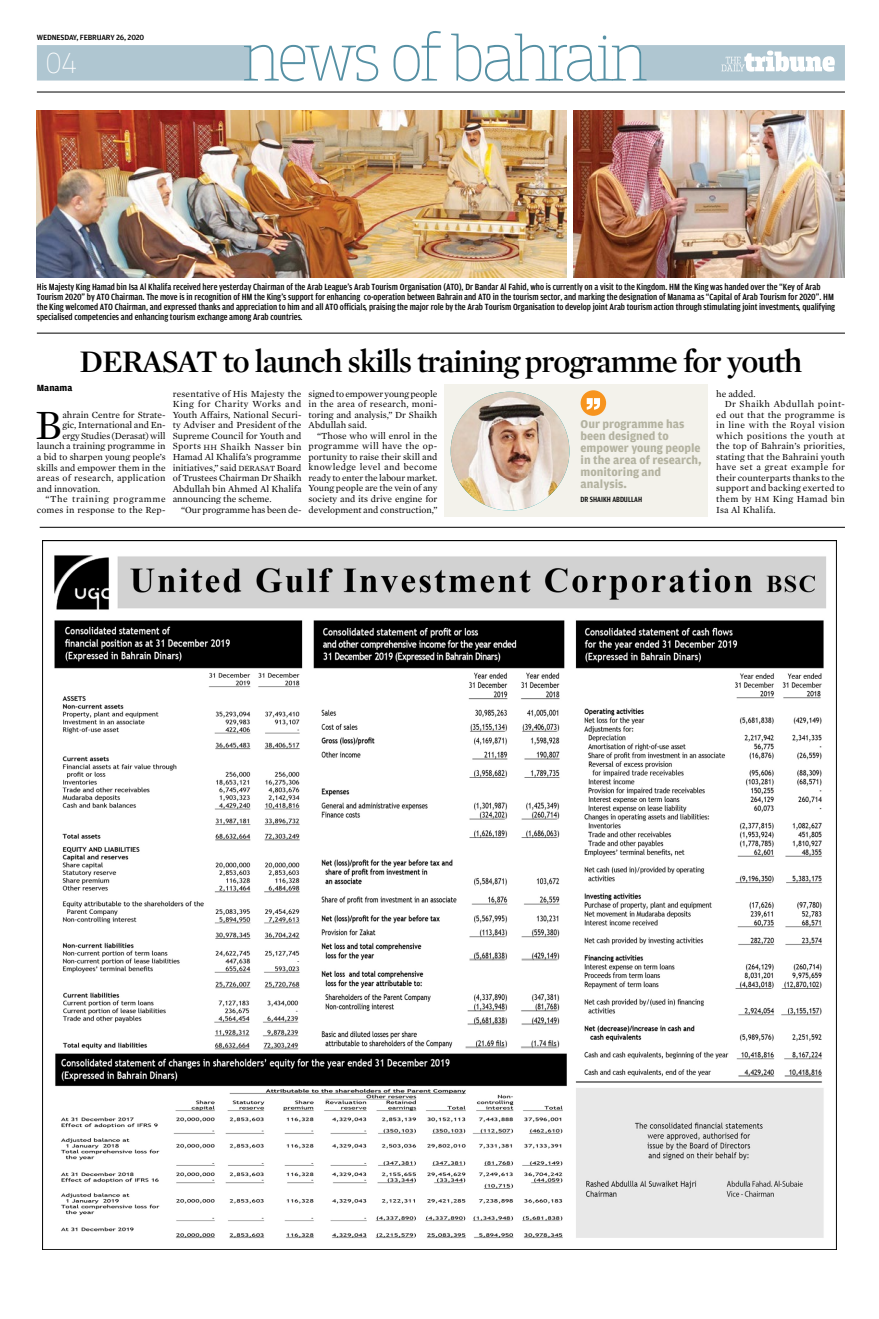
<style>
.page{position:relative;width:879px;height:1319px;background:#fff}
.page>*{position:absolute;margin:0;border:0;box-sizing:border-box;transform-origin:0 0}
.t1{font:42.5px "Mercury Text G1 Roman";color:#000}
.t2{font:600 32px "Mercury Display";letter-spacing:-.03em;color:#000}
.t3{font:100 30.4px "Breakers Slab";color:#fff}
.t4{font:700 12px/12px "Amplitude";color:#b3b2a0}
.t5{font:9.5px/10.5px "Mercury Text G1 Roman";color:#000;text-align:justify}
.t6{font:500 condensed 9.5px/10px "Amplitude";color:#000}
.t7{font:9.5px "Mercury Text G1 Roman";letter-spacing:.03em;color:#000}
.t8{font:9.5px "Mercury Text G1 Roman";letter-spacing:.045em;color:#000}
.t9{font:9.5px "Mercury Text G1 Roman";letter-spacing:.04em;color:#000}
.t10{font:9.5px "Mercury Text G1 Roman";letter-spacing:.05em;color:#000}
.t11{font:9.5px "Mercury Text G1 Roman";letter-spacing:.06em;color:#000}
.t12{font:700 9.5px "Amplitude";color:#000}
.t13{font:500 8px "Amplitude";letter-spacing:-.02em;color:#000}
.t14{font:500 condensed 8px "Amplitude";color:#000}
.s1{font-size:8.1px}
</style>
<div class="page">
<hr style="left:37px;top:92px;width:808px;height:1px;background:#000">
<svg style="left:37px;top:31px;width:808px;height:50px"></svg>
<img style="left:43px;top:540px;width:793px;height:709px">
<img style="left:37px;top:111px;width:529px;height:166px">
<img style="left:573px;top:111px;width:272px;height:167px">
<hr style="left:37px;top:333px;width:808px;height:1px;background:#000">
<div style="left:444px;top:384px;width:264px;height:133px;background:#f3f2eb"></div>
<img style="left:451px;top:391px;width:118px;height:119px;border-radius:59px">
<div style="left:580px;top:390px;width:26px;height:26px;background:#f7941e;border-radius:50%"></div>
<svg style="left:587px;top:398px;width:13px;height:11px"></svg>
<hr style="left:40px;top:527px;width:805px;height:1px;background:#000">
<p class="t13" style="left:37px;top:33px;width:109px">WEDNESDAY, FEBRUARY 26, 2020</p>
<h3 class="t3" style="left:45px;top:45px;width:33px">04</h3>
<p class="t6" style="left:37px;top:281px;width:800px">His Majesty King Hamad bin Isa Al Khalifa received here yesterday Chairman of the Arab League’s Arab Tourism Organisation (ATO), Dr Bandar Al Fahid, who is currently on a visit to the Kingdom. HM the King was handed over the “Key of Arab Tourism 2020” by ATO Chairman. The move is in recognition of HM the King’s support for enhancing co-operation between Bahrain and ATO in the tourism sector, and marking the designation of Manama as “Capital of Arab Tourism for 2020”. HM the King welcomed ATO Chairman, and expressed thanks and appreciation to him and all ATO officials, praising the major role by the Arab Tourism Organisation to develop joint Arab tourism action through stimulating joint investments, qualifying specialised competencies and enhancing tourism exchange among Arab countries.</p>
<h2 class="t2" style="left:80px;top:342px;width:724px">DERASAT to launch skills training programme for youth</h2>
<p class="t12" style="left:37px;top:382px;width:37px">Manama</p>
<h1 class="t1" style="left:35px;top:399px;width:28px">B</h1>
<p class="t5" style="left:62px;top:409px;width:105px">ahrain Centre for Strate-</p>
<p class="t5" style="left:716px;top:388px;width:41px">he added.</p>
<p class="t8" style="left:724px;top:398px;width:122px">Dr Shaikh Abdullah point-</p>
<p class="t7" style="left:716px;top:409px;width:130px">ed out that the programme is</p>
<p class="t8" style="left:716px;top:419px;width:130px">in line with the Royal vision</p>
<p class="t9" style="left:716px;top:430px;width:130px">which positions the youth at</p>
<p class="t5" style="left:716px;top:441px;width:130px">the top of Bahrain’s priorities,</p>
<p class="t5" style="left:716px;top:451px;width:130px">stating that the Bahraini youth</p>
<p class="t10" style="left:716px;top:461px;width:130px">have set a great example for</p>
<p class="t5" style="left:716px;top:472px;width:130px">their counterparts thanks to the</p>
<p class="t5" style="left:716px;top:483px;width:130px">support and backing exerted to</p>
<p class="t7" style="left:716px;top:493px;width:130px">them by <span class="s1">HM</span> King Hamad bin</p>
<p class="t5" style="left:716px;top:504px;width:61px">Isa Al Khalifa.</p>
<p class="t5" style="left:173px;top:388px;width:130px">resentative of His Majesty the King for Charity Works and Youth Affairs, National Securi&shy;ty Adviser and President of the Supreme Council for Youth and Sports <span class="s1">HH</span> Shaikh Nasser bin Hamad Al Khalifa’s programme initiatives,” said <span class="s1">DERASAT</span> Board of Trustees Chairman Dr Shaikh Abdullah bin Ahmed Al Khalifa announcing the scheme.</p>
<p class="t5" style="left:181px;top:504px;width:122px">“Our programme has been de-</p>
<p class="t5" style="left:309px;top:388px;width:130px">signed to empower young people in the area of research, moni&shy;toring and analysis,” Dr Shaikh Abdullah said.</p>
<p class="t5" style="left:309px;top:430px;width:130px;text-indent:9px">“Those who will enrol in the programme will have the op&shy;portunity to raise their skill and knowledge level and become ready to enter the labour market.<br>Young people are the vein of any society and its drive engine for development and construction,”</p>
<p class="t4" style="left:580px;top:418px;width:122px">Our programme has been designed to empower young people in the area of research, monitoring and analysis.</p>
<p class="t14" style="left:580px;top:494px;width:63px">DR SHAIKH ABDULLAH</p>
<p class="t5" style="left:62px;top:420px;width:105px">gic, International and En-</p>
<p class="t5" style="left:62px;top:430px;width:105px">ergy Studies (Derasat) will</p>
<p class="t5" style="left:37px;top:441px;width:130px">launch a training programme in</p>
<p class="t5" style="left:37px;top:451px;width:130px">a bid to sharpen young people’s</p>
<p class="t5" style="left:37px;top:462px;width:130px">skills and empower them in the</p>
<p class="t7" style="left:37px;top:472px;width:130px">areas of research, application</p>
<p class="t5" style="left:37px;top:483px;width:65px">and innovation.</p>
<p class="t11" style="left:45px;top:493px;width:122px">“The training programme</p>
<p class="t5" style="left:37px;top:504px;width:130px">comes in response to the Rep-</p>
</div>
